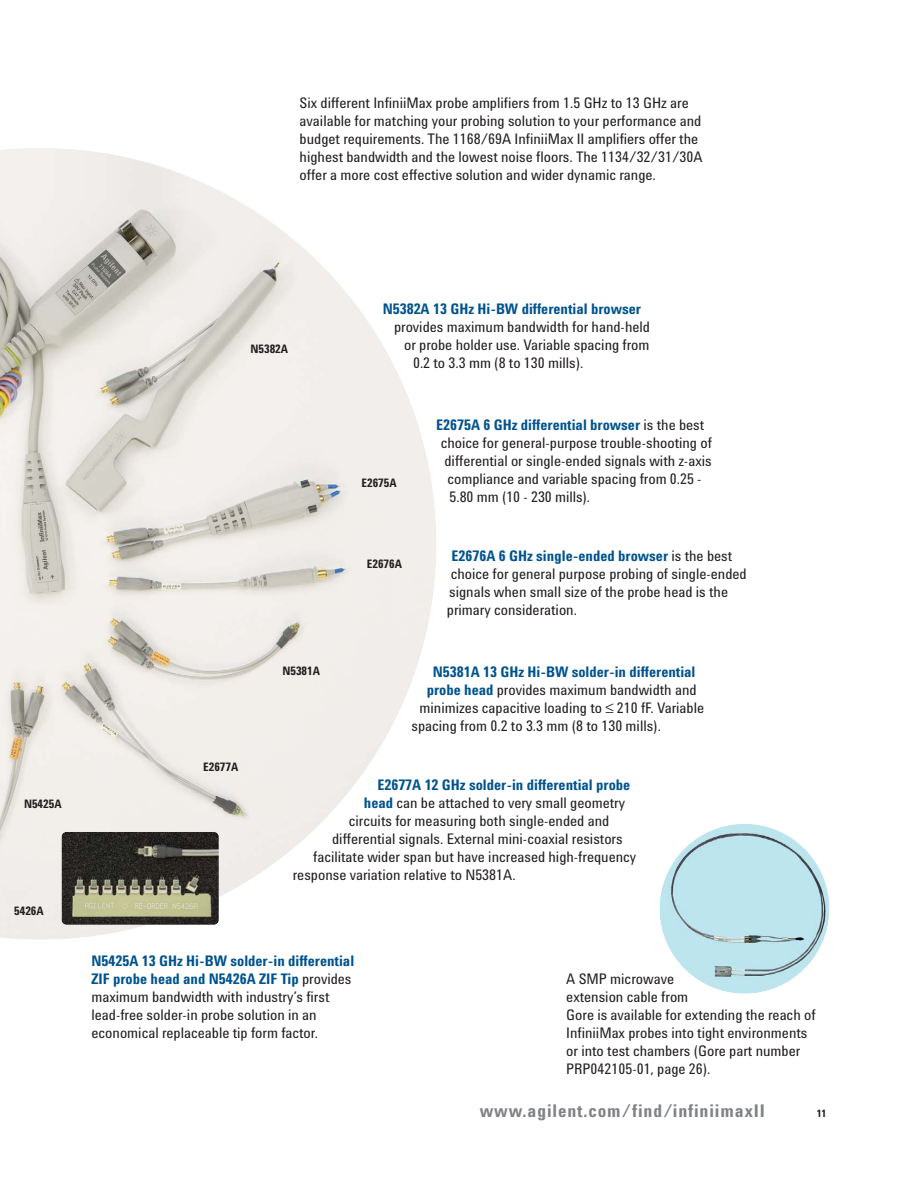
<style>
.page{position:relative;width:918px;height:1188px;background:#fff}
.page>*{position:absolute;margin:0;border:0;box-sizing:border-box;transform-origin:0 0}
.t1{font:700 18px "Agilent Cond";letter-spacing:.045em;color:#808285}
.t2{font:15px/18px "Agilent Cond";color:#231f20}
.t3{font:700 15px "Agilent Cond";color:#00538e}
.t4{font:700 12px "Agilent Cond";color:#231f20}
.t5{font:700 10.5px "Agilent Cond";color:#231f20}
.s1{font-weight:400;color:#231f20}
.s2{font-weight:700;color:#00538e}
</style>
<div class="page">
<img style="left:0;top:148px;width:436px;height:792px">
<img style="left:659px;top:824px;width:170px;height:170px;border-radius:50%">
<img style="left:62px;top:832px;width:157px;height:93px;border-radius:5px">
<p class="t2" style="left:300px;top:96px;width:404px">Six different InfiniiMax probe amplifiers from 1.5 GHz to 13 GHz are available for matching your probing solution to your performance and budget requirements. The 1168/69A InfiniiMax II amplifiers offer the highest bandwidth and the lowest noise floors. The 1134/32/31/30A offer a more cost effective solution and wider dynamic range.</p>
<p class="t4" style="left:24px;top:799px;width:39px">N5425A</p>
<p class="t4" style="left:14px;top:907px;width:31px">5426A</p>
<p class="t4" style="left:250px;top:345px;width:39px">N5382A</p>
<p class="t3" style="left:383px;top:303px;width:260px">N5382A 13 GHz Hi-BW differential browser</p>
<p class="t2" style="left:394px;top:319px;width:258px">provides maximum bandwidth for hand-held</p>
<p class="t2" style="left:404px;top:337px;width:247px">or probe holder use. Variable spacing from</p>
<p class="t2" style="left:413px;top:355px;width:172px">0.2 to 3.3 mm (8 to 130 mills).</p>
<p class="t4" style="left:203px;top:762px;width:37px">E2677A</p>
<p class="t4" style="left:282px;top:666px;width:39px">N5381A</p>
<p class="t4" style="left:362px;top:478px;width:37px">E2675A</p>
<p class="t4" style="left:367px;top:559px;width:37px">E2676A</p>
<p class="t3" style="left:436px;top:419px;width:270px">E2675A 6 GHz differential browser <span class="s1">is the best</span></p>
<p class="t2" style="left:441px;top:435px;width:273px">choice for general-purpose trouble-shooting of</p>
<p class="t2" style="left:445px;top:453px;width:269px">differential or single-ended signals with z-axis</p>
<p class="t2" style="left:447px;top:471px;width:256px">compliance and variable spacing from 0.25 -</p>
<p class="t2" style="left:450px;top:489px;width:142px">5.80 mm (10 - 230 mills).</p>
<p class="t2" style="left:447px;top:549px;width:301px;text-indent:5px"><span class="s2">E2676A 6 GHz single-ended browser</span> is the best choice for general purpose probing of single-ended signals when small size of the probe head is the primary consideration.</p>
<p class="t3" style="left:433px;top:666px;width:264px">N5381A 13 GHz Hi-BW solder-in differential</p>
<p class="t2" style="left:427px;top:682px;width:271px"><span class="s2">probe head</span> provides maximum bandwidth and</p>
<p class="t2" style="left:420px;top:700px;width:286px">minimizes capacitive loading to ≤ 210 fF. Variable</p>
<p class="t2" style="left:412px;top:718px;width:251px">spacing from 0.2 to 3.3 mm (8 to 130 mills).</p>
<p class="t3" style="left:377px;top:779px;width:254px">E2677A 12 GHz solder-in differential probe</p>
<p class="t2" style="left:364px;top:795px;width:263px"><span class="s2">head</span> can be attached to very small geometry</p>
<p class="t2" style="left:349px;top:813px;width:262px">circuits for measuring both single-ended and</p>
<p class="t2" style="left:332px;top:831px;width:292px">differential signals. External mini-coaxial resistors</p>
<p class="t2" style="left:313px;top:849px;width:325px">facilitate wider span but have increased high-frequency</p>
<p class="t2" style="left:293px;top:867px;width:224px">response variation relative to N5381A.</p>
<p class="t2" style="left:92px;top:954px;width:264px"><span class="s2">N5425A 13 GHz Hi-BW solder-in differential ZIF probe head and N5426A ZIF Tip</span> provides maximum bandwidth with industry’s first lead-free solder-in probe solution in an economical replaceable tip form factor.</p>
<p class="t2" style="left:566px;top:971px;width:251px">A SMP microwave<br>extension cable from<br>Gore is available for extending the reach of<br>InfiniiMax probes into tight environments or into test chambers (Gore part number<br>PRP042105-01, page 26).</p>
<p class="t1" style="left:480px;top:1105px;width:287px">www.agilent.com/find/infiniimaxII</p>
<p class="t5" style="left:817px;top:1110px;width:11px">11</p>
</div>
